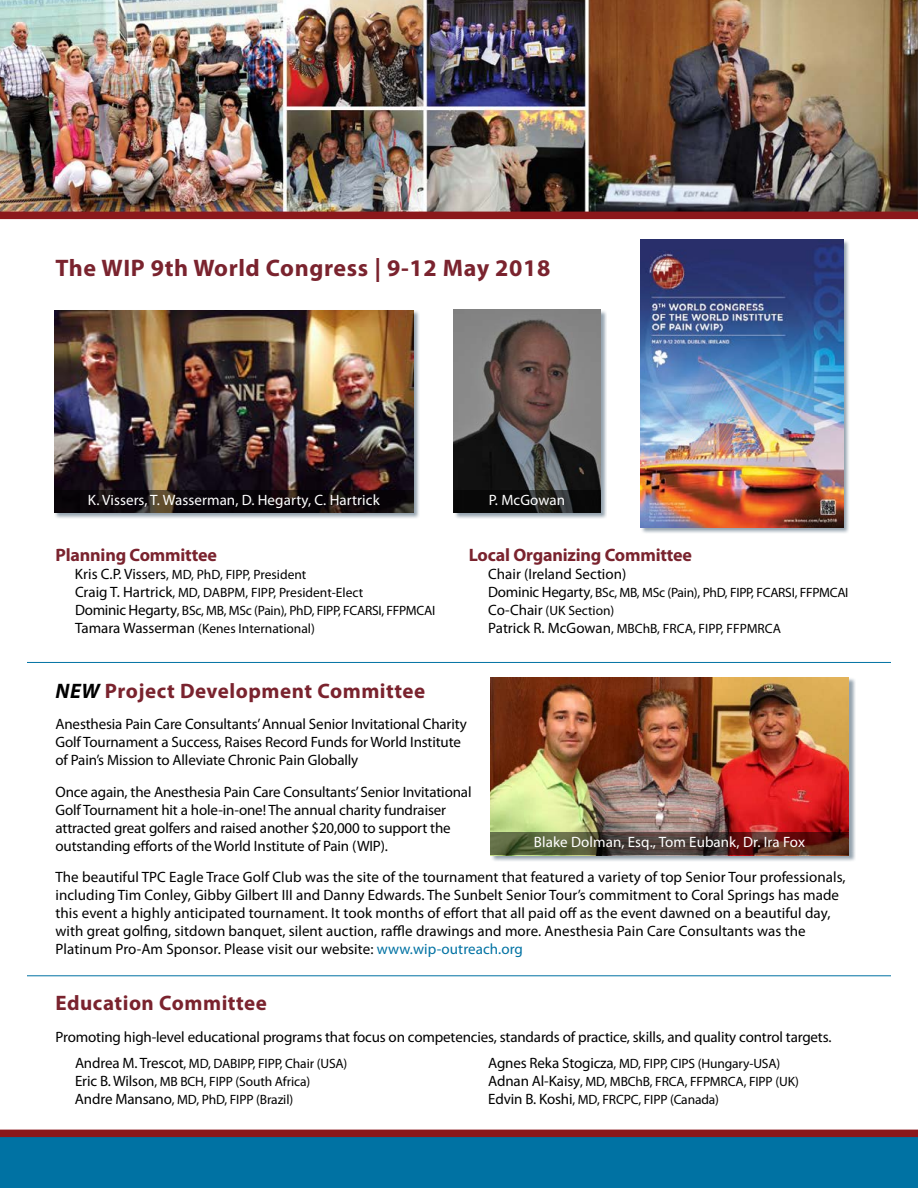
<style>
.page{position:relative;width:918px;height:1188px;background:#fff}
.page>*{position:absolute;margin:0;border:0;box-sizing:border-box;transform-origin:0 0}
.t1{font:700 24px "Myriad Pro";letter-spacing:.025em;color:#7a232e}
.t2{font:700 21px "Myriad Pro";letter-spacing:.025em;color:#7a232e}
.t3{font:700 18px "Myriad Pro";letter-spacing:-.01em;color:#7a232e}
.t4{font:15px/18px "Myriad Pro";letter-spacing:-.005em;color:#000}
.t5{font:15px "Myriad Pro";letter-spacing:.005em;color:#fff}
.t6{font:13.5px/18px "Myriad Pro";letter-spacing:-.01em;color:#000}
.s1{font-size:15px}
.s2{font-style:italic;color:#000}
.s3{color:#0072a3}
</style>
<div class="page">
<div style="left:0;top:1133px;width:918px;height:55px;background:#0072a3"></div>
<div style="left:641px;top:240px;width:209px;height:294px;background:#728594;opacity:.75"></div>
<img style="left:641px;top:240px;width:202px;height:288px">
<img style="left:0;top:0;width:918px;height:212px">
<div style="left:0;top:212px;width:918px;height:7px;background:#8b181b"></div>
<div style="left:0;top:1130px;width:918px;height:7px;background:#8b181b"></div>
<div style="left:490px;top:678px;width:366px;height:184px;background:#728594;opacity:.75"></div>
<img style="left:490px;top:678px;width:359px;height:154px">
<div style="left:54px;top:310px;width:366px;height:209px;background:#728594;opacity:.75"></div>
<img style="left:54px;top:310px;width:360px;height:180px">
<svg style="left:54px;top:490px;width:360px;height:23px;fill:#090509"></svg>
<svg style="left:490px;top:832px;width:359px;height:23px"></svg>
<div style="left:453px;top:310px;width:154px;height:209px;background:#728594;opacity:.75"></div>
<img style="left:454px;top:310px;width:146px;height:180px">
<svg style="left:454px;top:490px;width:146px;height:22px;fill:#080808"></svg>
<hr style="left:27px;top:662px;width:864px;height:1px;background:#0072a3">
<hr style="left:27px;top:975px;width:864px;height:1px;background:#0072a3">
<h1 class="t1" style="left:56px;top:252px;width:496px">The WIP 9th World Congress | 9-12 May 2018</h1>
<p class="t5" style="left:88px;top:491px;width:293px">K. Vissers, T. Wasserman, D. Hegarty, C. Hartrick</p>
<p class="t3" style="left:56px;top:544px;width:163px">Planning Committee</p>
<p class="t6" style="left:75px;top:566px;width:362px"><span class="s1">Kris C.P. Vissers</span>, MD, PhD, FIPP, President<br><span class="s1">Craig T. Hartrick</span>, MD, DABPM, FIPP, President-Elect<br><span class="s1">Dominic Hegarty</span>, BSc, MB, MSc (Pain), PhD, FIPP, FCARSI, FFPMCAI <span class="s1">Tamara Wasserman</span> (Kenes International)</p>
<p class="t5" style="left:489px;top:491px;width:78px">P. McGowan</p>
<p class="t3" style="left:469px;top:544px;width:225px">Local Organizing Committee</p>
<p class="t4" style="left:488px;top:565px;width:140px">Chair (Ireland Section)</p>
<p class="t6" style="left:488px;top:584px;width:362px"><span class="s1">Dominic Hegarty</span>, BSc, MB, MSc (Pain), PhD, FIPP, FCARSI, FFPMCAI<br><span class="s1">Co-Chair</span> (UK Section)<br><span class="s1">Patrick R. McGowan</span>, MBChB, FRCA, FIPP, FFPMRCA</p>
<h2 class="t2" style="left:56px;top:677px;width:371px"><span class="s2">NEW</span> Project Development Committee</h2>
<p class="t4" style="left:56px;top:715px;width:413px">Anesthesia Pain Care Consultants’ Annual Senior Invitational Charity<br>Golf Tournament a Success, Raises Record Funds for World Institute of Pain’s Mission to Alleviate Chronic Pain Globally</p>
<p class="t4" style="left:56px;top:783px;width:418px">Once again, the Anesthesia Pain Care Consultants’ Senior Invitational Golf Tournament hit a hole-in-one! The annual charity fundraiser attracted great golfers and raised another $20,000 to support the outstanding efforts of the World Institute of Pain (WIP).</p>
<p class="t4" style="left:56px;top:868px;width:792px">The beautiful TPC Eagle Trace Golf Club was the site of the tournament that featured a variety of top Senior Tour professionals, including Tim Conley, Gibby Gilbert III and Danny Edwards. The Sunbelt Senior Tour’s commitment to Coral Springs has made this event a highly anticipated tournament. It took months of effort that all paid off as the event dawned on a beautiful day, with great golfing, sitdown banquet, silent auction, raffle drawings and more. Anesthesia Pain Care Consultants was the Platinum Pro-Am Sponsor. Please visit our website: <span class="s3">www.wip-outreach.org</span></p>
<p class="t5" style="left:534px;top:833px;width:273px">Blake Dolman, Esq., Tom Eubank, Dr. Ira Fox</p>
<h2 class="t2" style="left:56px;top:989px;width:213px">Education Committee</h2>
<p class="t4" style="left:56px;top:1027px;width:778px">Promoting high-level educational programs that focus on competencies, standards of practice, skills, and quality control targets.</p>
<p class="t6" style="left:75px;top:1054px;width:274px"><span class="s1">Andrea M. Trescot</span>, MD, DABIPP, FIPP, Chair (USA)<br><span class="s1">Eric B. Wilson</span>, MB BCH, FIPP (South Africa)<br><span class="s1">Andre Mansano</span>, MD, PhD, FIPP (Brazil)</p>
<p class="t6" style="left:488px;top:1054px;width:312px"><span class="s1">Agnes Reka Stogicza</span>, MD, FIPP, CIPS (Hungary-USA)<br><span class="s1">Adnan Al-Kaisy</span>, MD, MBChB, FRCA, FFPMRCA, FIPP (UK)<br><span class="s1">Edvin B. Koshi</span>, MD, FRCPC, FIPP (Canada)</p>
</div>
